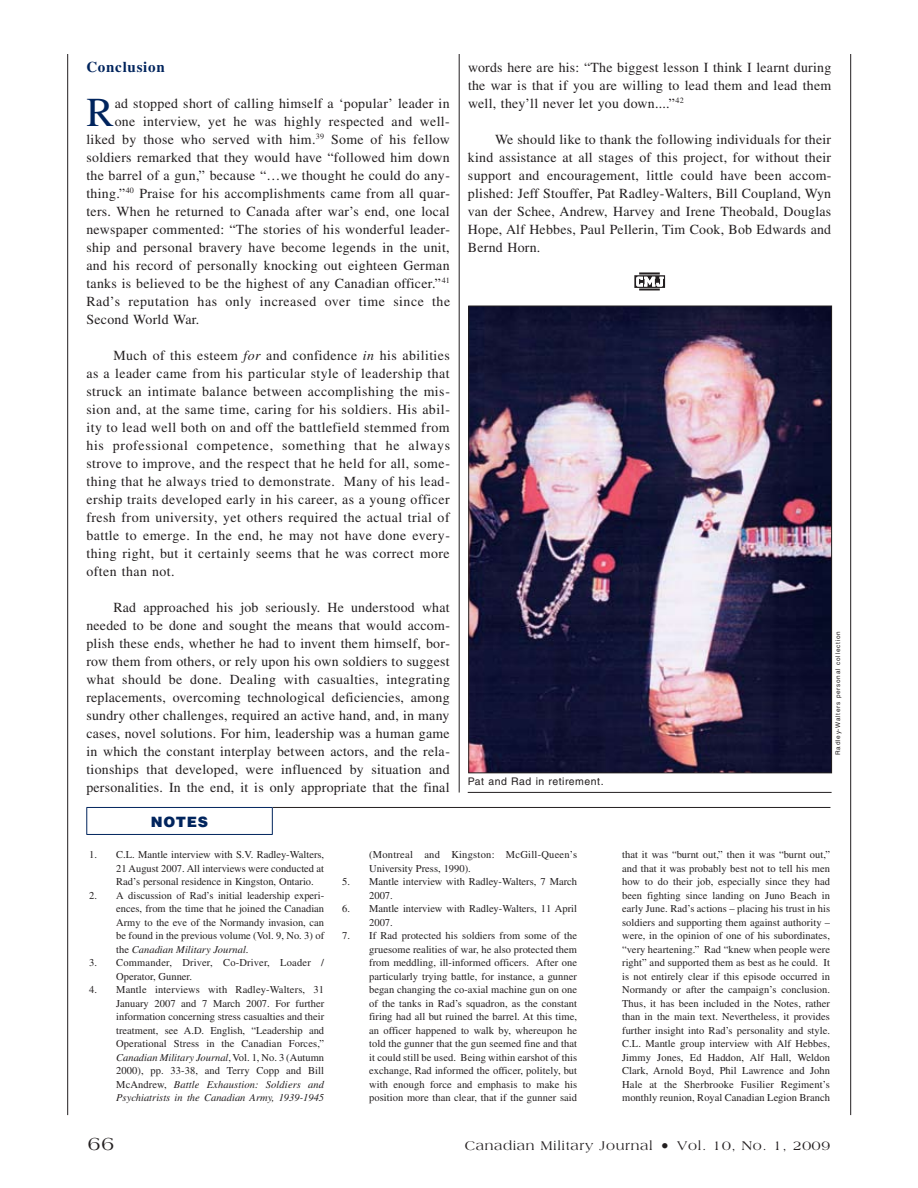
<style>
.page{position:relative;width:918px;height:1188px;background:#fff}
.page>*{position:absolute;margin:0;border:0;box-sizing:border-box;transform-origin:0 0}
.t1{font:41.1px "Times LT Std";color:#00245d}
.t2{font:19.5px "Americana Std";color:#231f20}
.t3{font:700 15px "Times LT Std";letter-spacing:.05em;color:#00245d}
.t4{font:900 14.25px "Helvetica LT Std";letter-spacing:.05em;color:#00245d}
.t5{font:13.8px/18px "Times LT Std";letter-spacing:.02em;color:#231f20;text-align:justify}
.t6{font:13.5px "Americana Std";letter-spacing:.05em;color:#231f20}
.t7{font:10.5px/13.5px "Times LT Std";color:#231f20;text-align:justify}
.t8{font:10.5px/13.5px "Times LT Std";letter-spacing:.02em;color:#231f20}
.t9{font:10.5px "Helvetica LT Std";letter-spacing:.05em;color:#231f20}
.t10{font:6.3px "Helvetica LT Std";letter-spacing:.125em;color:#231f20}
.s1{font-style:italic}
.s2{font-size:16.5px}
</style>
<div class="page">
<hr style="left:850px;top:54px;width:1px;height:1061px;background:#231f20">
<hr style="left:67px;top:54px;width:1px;height:1061px;background:#231f20">
<svg style="left:634px;top:272px;width:31px;height:18px"></svg>
<hr style="left:468px;top:792px;width:364px;height:1px;background:#231f20">
<img style="left:470px;top:308px;width:360px;height:463px">
<hr style="left:459px;top:54px;width:1px;height:739px;background:#231f20">
<hr style="left:86px;top:807px;width:187px;height:1px;background:#00245d">
<svg style="left:86px;top:808px;width:1px;height:26px"></svg>
<svg style="left:272px;top:808px;width:1px;height:26px"></svg>
<hr style="left:86px;top:834px;width:187px;height:1px;background:#00245d">
<hr style="left:273px;top:807px;width:557px;height:1px;background:#231f20">
<p class="t3" style="left:86px;top:58px;width:80px">Conclusion</p>
<h1 class="t1" style="left:86px;top:89px;width:29px">R</h1>
<p class="t5" style="left:115px;top:94px;width:336px">ad stopped short of calling himself a ‘popular’ leader in</p>
<p class="t5" style="left:115px;top:112px;width:337px">one interview, yet he was highly respected and well-</p>
<p class="t5" style="left:86px;top:130px;width:365px">liked by those who served with him.<sup>39</sup> Some of his fellow</p>
<p class="t5" style="left:86px;top:148px;width:365px">soldiers remarked that they would have “followed him down</p>
<p class="t5" style="left:86px;top:166px;width:365px">the barrel of a gun,” because “…we thought he could do any-</p>
<p class="t5" style="left:86px;top:184px;width:365px">thing.”<sup>40</sup> Praise for his accomplishments came from all quar-</p>
<p class="t5" style="left:86px;top:202px;width:365px">ters. When he returned to Canada after war’s end, one local</p>
<p class="t5" style="left:86px;top:220px;width:365px">newspaper commented: “The stories of his wonderful leader-</p>
<p class="t5" style="left:86px;top:238px;width:365px">ship and personal bravery have become legends in the unit,</p>
<p class="t5" style="left:86px;top:256px;width:365px">and his record of personally knocking out eighteen German</p>
<p class="t5" style="left:86px;top:274px;width:365px">tanks is believed to be the highest of any Canadian officer.”<sup>41</sup></p>
<p class="t5" style="left:86px;top:292px;width:365px">Rad’s reputation has only increased over time since the</p>
<p class="t5" style="left:86px;top:310px;width:115px">Second World War.</p>
<p class="t5" style="left:86px;top:346px;width:365px;text-indent:27px">Much of this esteem <span class="s1">for</span> and confidence <span class="s1">in</span> his abilities as a leader came from his particular style of leadership that struck an intimate balance between accomplishing the mis&shy;sion and, at the same time, caring for his soldiers. His abil&shy;ity to lead well both on and off the battlefield stemmed from his professional competence, something that he always strove to improve, and the respect that he held for all, some&shy;thing that he always tried to demonstrate. Many of his lead&shy;ership traits developed early in his career, as a young officer fresh from university, yet others required the actual trial of battle to emerge. In the end, he may not have done every&shy;thing right, but it certainly seems that he was correct more often than not.</p>
<p class="t5" style="left:86px;top:598px;width:365px;text-indent:27px">Rad approached his job seriously. He understood what needed to be done and sought the means that would accom&shy;plish these ends, whether he had to invent them himself, bor&shy;row them from others, or rely upon his own soldiers to suggest what should be done. Dealing with casualties, integrating replacements, overcoming technological deficiencies, among sundry other challenges, required an active hand, and, in many cases, novel solutions. For him, leadership was a human game in which the constant interplay between actors, and the rela&shy;tionships that developed, were influenced by situation and personalities. In the end, it is only appropriate that the final</p>
<p class="t4" style="left:151px;top:813px;width:59px">NOTES</p>
<p class="t5" style="left:468px;top:58px;width:365px">words here are his: “The biggest lesson I think I learnt during the war is that if you are willing to lead them and lead them well, they’ll never let you down....”<sup>42</sup></p>
<p class="t5" style="left:468px;top:130px;width:365px;text-indent:27px">We should like to thank the following individuals for their kind assistance at all stages of this project, for without their support and encouragement, little could have been accom&shy;plished: Jeff Stouffer, Pat Radley-Walters, Bill Coupland, Wyn van der Schee, Andrew, Harvey and Irene Theobald, Douglas Hope, Alf Hebbes, Paul Pellerin, Tim Cook, Bob Edwards and Bernd Horn.</p>
<p class="t9" style="left:468px;top:776px;width:137px">Pat and Rad in retirement.</p>
<p class="t10" style="left:834px;top:755px;width:125px;rotate:-90deg">Radley-Walters personal collection</p>
<p class="t7" style="left:116px;top:848px;width:209px;text-indent:-27px">1. C.L. Mantle interview with S.V. Radley-Walters, 21 August 2007. All interviews were conducted at Rad’s personal residence in Kingston, Ontario.</p>
<p class="t7" style="left:116px;top:888px;width:209px;text-indent:-27px">2. A discussion of Rad’s initial leadership experi&shy;ences, from the time that he joined the Canadian Army to the eve of the Normandy invasion, can be found in the previous volume (Vol. 9, No. 3) of the <span class="s1">Canadian Military Journal</span>.</p>
<p class="t8" style="left:116px;top:956px;width:209px;text-indent:-27px">3. Commander, Driver, Co-Driver, Loader /<br>Operator, Gunner.</p>
<p class="t7" style="left:116px;top:983px;width:209px;text-indent:-27px">4. Mantle interviews with Radley-Walters, 31<br>January 2007 and 7 March 2007. For further information concerning stress casualties and their treatment, see A.D. English, “Leadership and Operational Stress in the Canadian Forces,” <span class="s1">Canadian Military Journal</span>, Vol. 1, No. 3 (Autumn 2000), pp. 33-38, and Terry Copp and Bill McAndrew, <span class="s1">Battle Exhaustion: Soldiers and Psychiatrists in the Canadian Army, 1939-1945</span></p>
<p class="t8" style="left:369px;top:848px;width:210px">(Montreal and Kingston: McGill-Queen’s<br>University Press, 1990).</p>
<p class="t7" style="left:369px;top:875px;width:209px;text-indent:-27px">5. Mantle interview with Radley-Walters, 7 March<br>2007.</p>
<p class="t7" style="left:369px;top:902px;width:209px;text-indent:-27px">6. Mantle interview with Radley-Walters, 11 April<br>2007.</p>
<p class="t7" style="left:369px;top:929px;width:209px;text-indent:-27px">7. If Rad protected his soldiers from some of the gruesome realities of war, he also protected them from meddling, ill-informed officers. After one particularly trying battle, for instance, a gunner began changing the co-axial machine gun on one of the tanks in Rad’s squadron, as the constant firing had all but ruined the barrel. At this time, an officer happened to walk by, whereupon he told the gunner that the gun seemed fine and that it could still be used. Being within earshot of this exchange, Rad informed the officer, politely, but with enough force and emphasis to make his position more than clear, that if the gunner said</p>
<p class="t7" style="left:622px;top:848px;width:209px">that it was “burnt out,” then it was “burnt out,” and that it was probably best not to tell his men how to do their job, especially since they had been fighting since landing on Juno Beach in early June. Rad’s actions – placing his trust in his soldiers and supporting them against authority – were, in the opinion of one of his subordinates, “very heartening.” Rad “knew when people were right” and supported them as best as he could. It is not entirely clear if this episode occurred in Normandy or after the campaign’s conclusion.<br>Thus, it has been included in the Notes, rather than in the main text. Nevertheless, it provides further insight into Rad’s personality and style.<br>C.L. Mantle group interview with Alf Hebbes, Jimmy Jones, Ed Haddon, Alf Hall, Weldon Clark, Arnold Boyd, Phil Lawrence and John Hale at the Sherbrooke Fusilier Regiment’s monthly reunion, Royal Canadian Legion Branch</p>
<h2 class="t2" style="left:88px;top:1132px;width:28px">66</h2>
<p class="t6" style="left:465px;top:1138px;width:367px">Canadian Military Journal <span class="s2">•</span> Vol. 10, No. 1, 2009</p>
</div>
